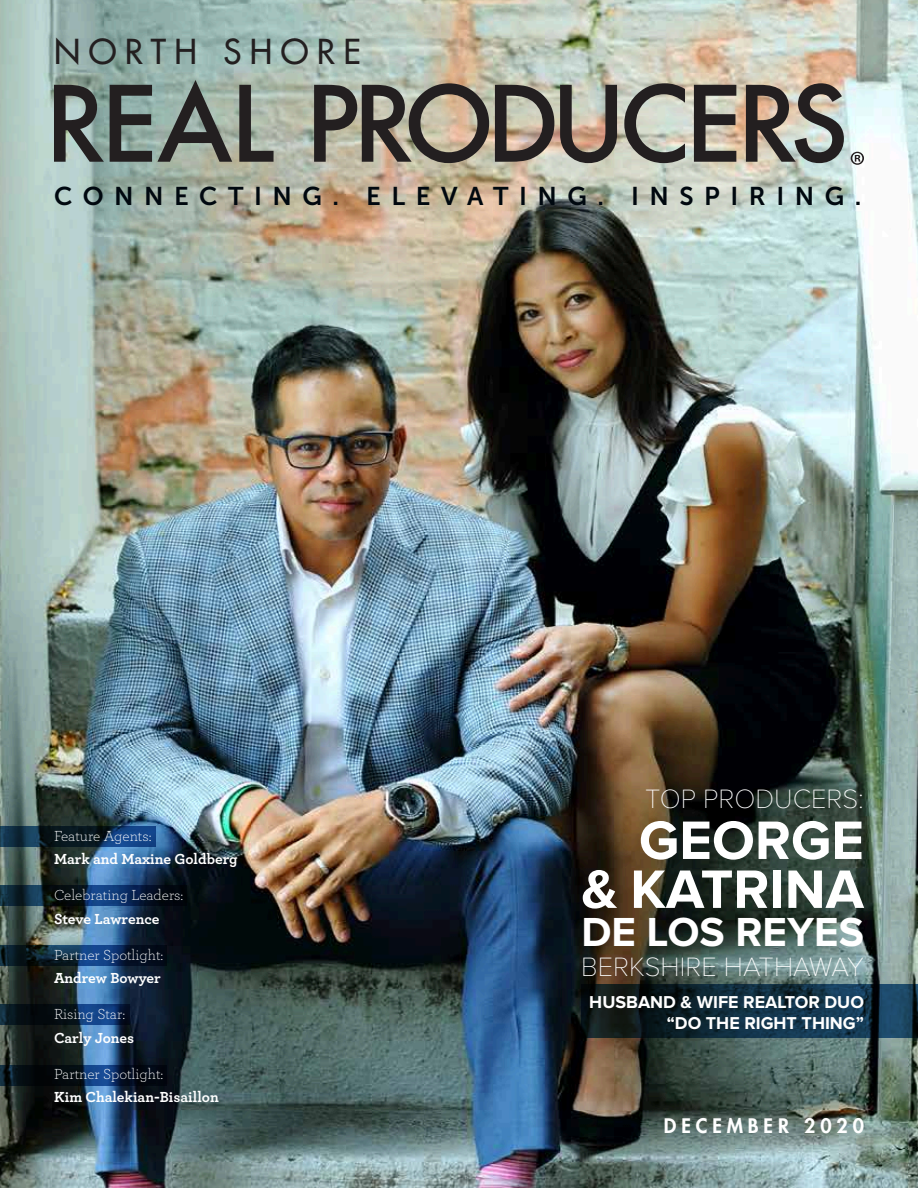
<style>
.page{position:relative;width:918px;height:1188px;background:#fff}
.page>*{position:absolute;margin:0;border:0;box-sizing:border-box;transform-origin:0 0}
.t1{font:700 56.1px/48.9px "Proxima Nova";color:#fff;text-align:right}
.t2{font:700 42px "Proxima Nova";color:#fff}
.t3{font:500 33.45px "Futura Std";letter-spacing:.25em;color:#231f20}
.t4{font:100 27.45px "Proxima Nova T";color:#fff}
.t5{font:25.65px "Museo Sans 700";letter-spacing:.41em;color:#00080f}
.t6{font:800 19.5px "Futura Std";letter-spacing:.25em;color:#fff}
.t7{font:700 17.85px/21.5px "Proxima Nova";color:#fff;text-align:right}
.t8{font:300 15.3px "Archer Pro";color:#fff}
.t9{font:700 15.3px "Archer Pro";color:#fff}
</style>
<div class="page">
<img style="left:0;top:0;width:918px;height:1188px">
<svg style="left:0;top:826px;width:155px;height:21px;background:#0d2c49"></svg>
<svg style="left:581px;top:985px;width:337px;height:53px;background:#112a39"></svg>
<svg style="left:0;top:886px;width:186px;height:20px;background:#092039"></svg>
<svg style="left:0;top:945px;width:167px;height:20px;background:#0b2440"></svg>
<svg style="left:0;top:1004px;width:130px;height:21px;background:#09203a"></svg>
<svg style="left:0;top:1065px;width:167px;height:21px;background:#06162a"></svg>
<svg style="left:54px;top:85px;width:50px;height:77px;background:#5b6562"></svg>
<svg style="left:110px;top:80px;width:122px;height:82px;background:#6d7973"></svg>
<svg style="left:239px;top:85px;width:35px;height:77px;background:#737972"></svg>
<svg style="left:314px;top:83px;width:175px;height:80px;background:#7e776b"></svg>
<svg style="left:495px;top:85px;width:59px;height:77px;background:#777066"></svg>
<svg style="left:560px;top:85px;width:57px;height:78px;background:#81786d"></svg>
<svg style="left:624px;top:83px;width:61px;height:80px;background:#94958d"></svg>
<svg style="left:694px;top:85px;width:42px;height:77px;background:#6e6961"></svg>
<svg style="left:746px;top:83px;width:98px;height:80px;background:#7e7971"></svg>
<svg style="left:851px;top:152px;width:13px;height:13px"></svg>
<h3 class="t3" style="left:54px;top:30px;width:308px">NORTH SHORE</h3>
<h3 class="t5" style="left:54px;top:182px;width:809px">CONNECTING. ELEVATING. INSPIRING.</h3>
<p class="t8" style="left:54px;top:826px;width:99px">Feature Agents:</p>
<p class="t9" style="left:54px;top:847px;width:185px">Mark and Maxine Goldberg</p>
<p class="t8" style="left:54px;top:885px;width:131px">Celebrating Leaders:</p>
<p class="t9" style="left:54px;top:907px;width:107px">Steve Lawrence</p>
<p class="t8" style="left:54px;top:945px;width:111px">Partner Spotlight:</p>
<p class="t9" style="left:54px;top:966px;width:108px">Andrew Bowyer</p>
<p class="t8" style="left:54px;top:1004px;width:73px">Rising Star:</p>
<p class="t9" style="left:54px;top:1026px;width:82px">Carly Jones</p>
<p class="t8" style="left:54px;top:1064px;width:111px">Partner Spotlight:</p>
<p class="t9" style="left:54px;top:1085px;width:166px">Kim Chalekian-Bisaillon</p>
<h3 class="t4" style="left:645px;top:783px;width:220px">TOP PRODUCERS:</h3>
<h1 class="t1" style="left:581px;top:818px;width:284px">GEORGE<br>&amp; KATRINA</h1>
<h2 class="t2" style="left:581px;top:913px;width:284px">DE LOS REYES</h2>
<h3 class="t4" style="left:581px;top:951px;width:284px">BERKSHIRE HATHAWAY</h3>
<p class="t7" style="left:589px;top:992px;width:276px">HUSBAND &amp; WIFE REALTOR DUO “DO THE RIGHT THING”</p>
<p class="t6" style="left:664px;top:1114px;width:202px">DECEMBER 2020</p>
</div>
